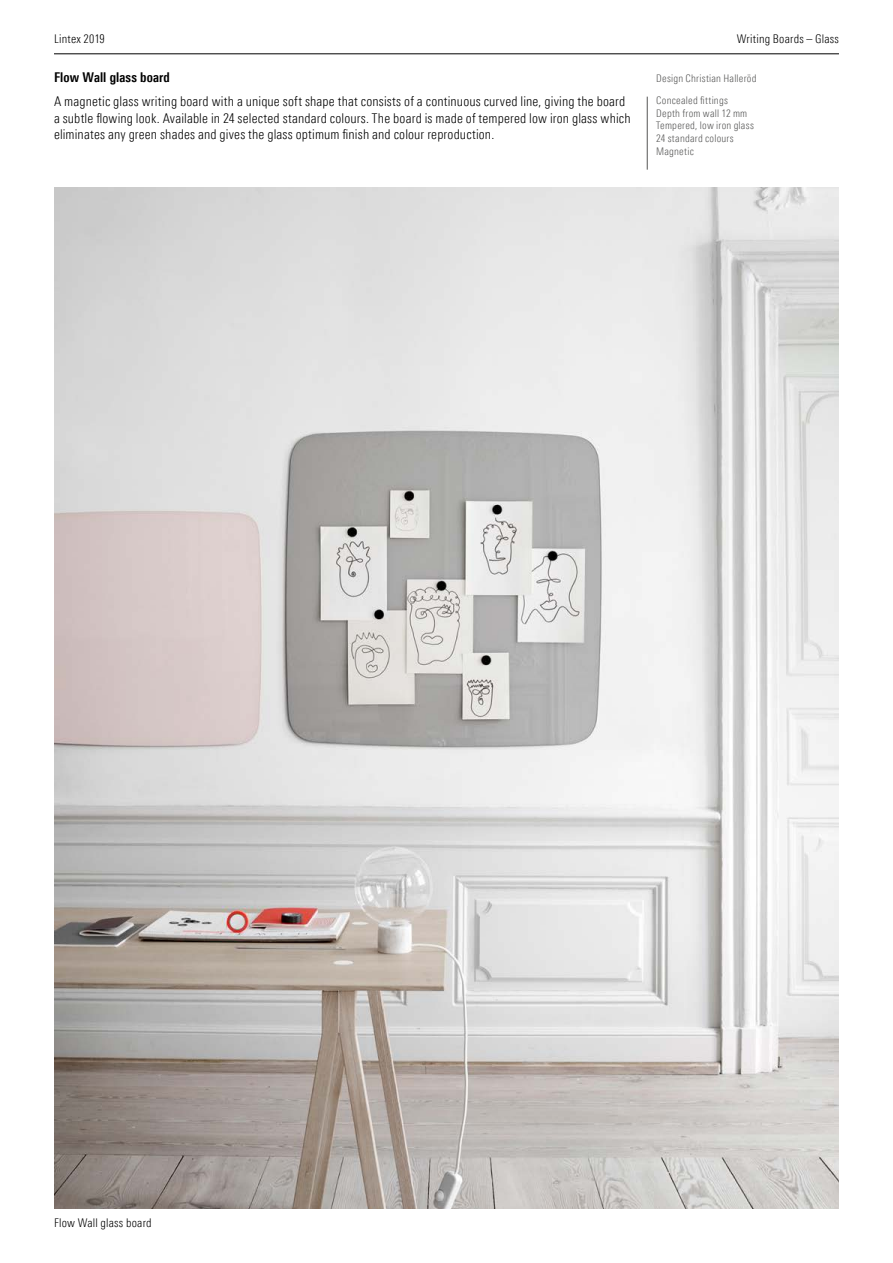
<style>
.page{position:relative;width:893px;height:1263px;background:#fff}
.page>*{position:absolute;margin:0;border:0;box-sizing:border-box;transform-origin:0 0}
.t1{font:300 13.5px/16.2px "Linotype Univers 320 Cn";letter-spacing:.01em;color:#000}
.t2{font:700 13.5px "Linotype Univers 620 Cn";letter-spacing:.01em;color:#000}
.t3{font:300 12px "Linotype Univers 320 Cn";letter-spacing:.015em;color:#000}
.t4{font:300 10.5px/12.6px "Linotype Univers 320 Cn";letter-spacing:.02em;color:#565655}
</style>
<div class="page">
<hr style="left:54px;top:54px;width:785px;height:1px;background:#000">
<hr style="left:647px;top:97px;width:1px;height:73px;background:#565655">
<img style="left:54px;top:188px;width:785px;height:1021px">
<p class="t3" style="left:54px;top:32px;width:52px">Lintex 2019</p>
<p class="t3" style="left:737px;top:32px;width:104px">Writing Boards – Glass</p>
<p class="t2" style="left:54px;top:69px;width:118px">Flow Wall glass board</p>
<p class="t1" style="left:54px;top:93px;width:578px">A magnetic glass writing board with a unique soft shape that consists of a continuous curved line, giving the board a subtle flowing look. Available in 24 selected standard colours. The board is made of tempered low iron glass which eliminates any green shades and gives the glass optimum finish and colour reproduction.</p>
<p class="t4" style="left:656px;top:94px;width:99px">Concealed fittings<br>Depth from wall 12 mm<br>Tempered, low iron glass<br>24 standard colours<br>Magnetic</p>
<p class="t4" style="left:656px;top:72px;width:102px">Design Christian Halleröd</p>
<p class="t3" style="left:54px;top:1215px;width:99px">Flow Wall glass board</p>
</div>
